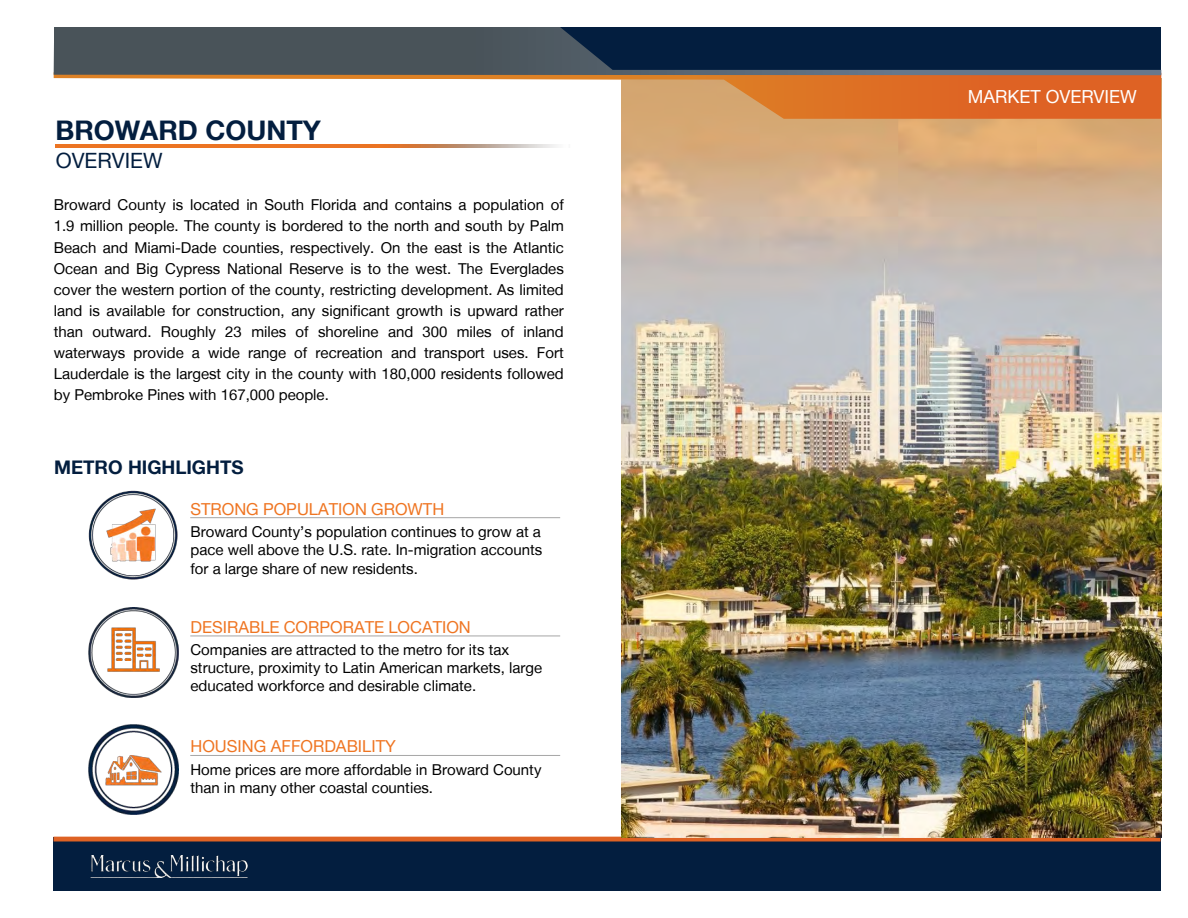
<style>
.page{position:relative;width:1188px;height:918px;background:#fff}
.page>*{position:absolute;margin:0;border:0;box-sizing:border-box;transform-origin:0 0}
.t1{font:700 27px "Helvetica Neue LT";color:#031e3f}
.t2{font:21px "Helvetica Neue LT";color:#031e3f}
.t3{font:700 18.75px "Helvetica Neue LT";color:#031e3f}
.t4{font:18px "Helvetica Neue LT";color:#fff}
.t5{font:16.5px "Helvetica Neue LT";color:#ef7522}
.t6{font:15px/21.1px "Helvetica Neue LT";color:#000;text-align:justify}
</style>
<div class="page">
<div style="left:54px;top:837px;width:1107px;height:54px;background:#031e3f"></div>
<img style="left:91px;top:855px;width:157px;height:22px">
<div style="left:54px;top:837px;width:1107px;height:5px;background:#de6224"></div>
<img style="left:621px;top:119px;width:540px;height:718px">
<img style="left:88px;top:490px;width:90px;height:90px">
<img style="left:88px;top:607px;width:91px;height:91px">
<img style="left:88px;top:724px;width:91px;height:91px">
<svg style="left:54px;top:75px;width:1107px;height:44px"></svg>
<svg style="left:54px;top:27px;width:1107px;height:48px;background:#2a3c4f"></svg>
<img style="left:55px;top:145px;width:501px;height:3px">
<hr style="left:190px;top:517px;width:370px;height:1px;background:#a6a6a6">
<hr style="left:190px;top:636px;width:370px;height:1px;background:#a6a6a6">
<hr style="left:190px;top:755px;width:370px;height:1px;background:#a6a6a6">
<p class="t1" style="left:55px;top:121px;width:267px">BROWARD COUNTY</p>
<p class="t2" style="left:56px;top:153px;width:108px">OVERVIEW</p>
<p class="t6" style="left:54px;top:196px;width:512px">Broward County is located in South Florida and contains a population of 1.9 million people. The county is bordered to the north and south by Palm Beach and Miami-Dade counties, respectively. On the east is the Atlantic Ocean and Big Cypress National Reserve is to the west. The Everglades cover the western portion of the county, restricting development. As limited land is available for construction, any significant growth is upward rather than outward. Roughly 23 miles of shoreline and 300 miles of inland waterways provide a wide range of recreation and transport uses. Fort Lauderdale is the largest city in the county with 180,000 residents followed by Pembroke Pines with 167,000 people.</p>
<p class="t3" style="left:54px;top:460px;width:191px">METRO HIGHLIGHTS</p>
<p class="t5" style="left:190px;top:503px;width:255px">STRONG POPULATION GROWTH</p>
<p class="t6" style="left:190px;top:525px;width:353px;line-height:18px">Broward County’s population continues to grow at a pace well above the U.S. rate. In-migration accounts for a large share of new residents.</p>
<p class="t5" style="left:190px;top:621px;width:282px">DESIRABLE CORPORATE LOCATION</p>
<p class="t6" style="left:190px;top:642px;width:353px;line-height:18px;text-align:left">Companies are attracted to the metro for its tax structure, proximity to Latin American markets, large educated workforce and desirable climate.</p>
<p class="t5" style="left:190px;top:741px;width:207px">HOUSING AFFORDABILITY</p>
<p class="t6" style="left:190px;top:762px;width:353px;line-height:18px">Home prices are more affordable in Broward County than in many other coastal counties.</p>
<p class="t4" style="left:968px;top:90px;width:171px">MARKET OVERVIEW</p>
</div>
